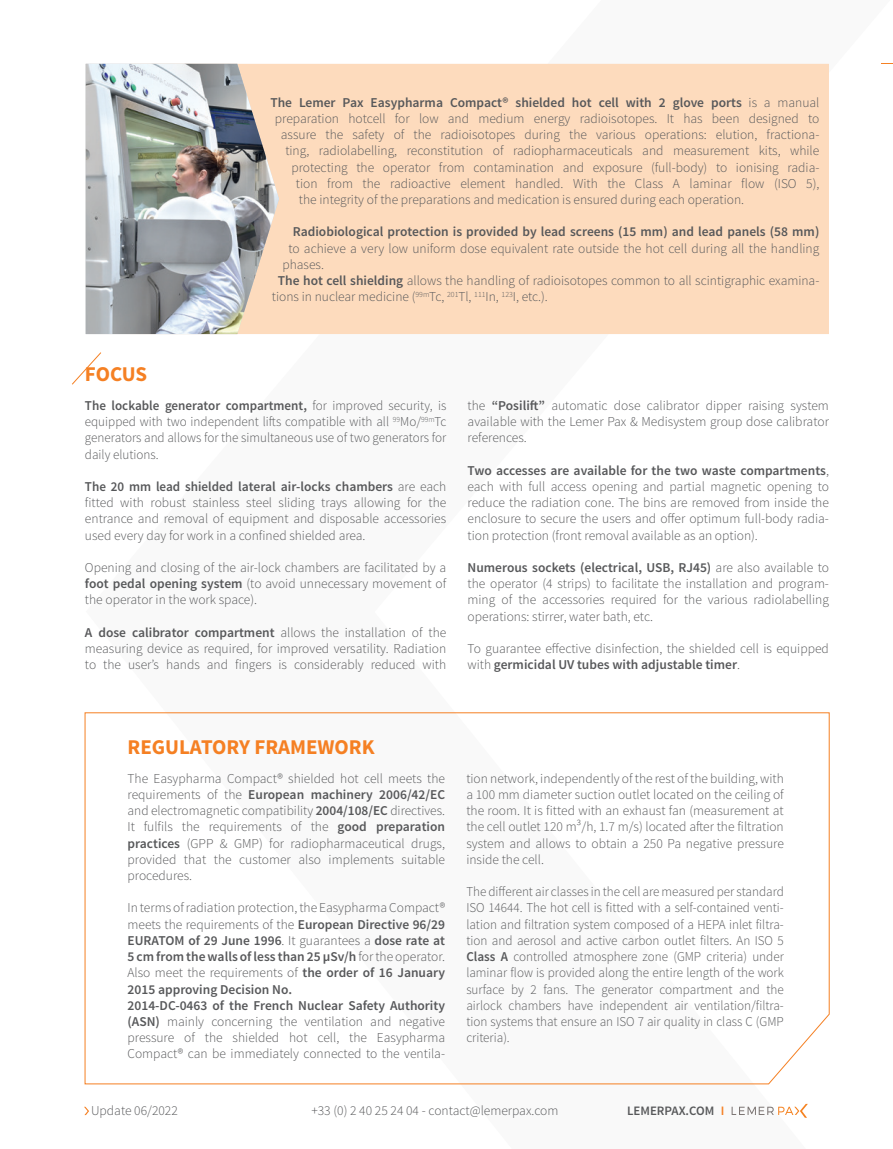
<style>
.page{position:relative;width:893px;height:1149px;background:#fff}
.page>*{position:absolute;margin:0;border:0;box-sizing:border-box;transform-origin:0 0}
.SOUS_TITRE{font:700 21px "Source Sans Pro";color:#f58023}
.TEXTE_COURANT{font:300 13.5px/16.2px "Source Sans Pro";color:#57585a;text-align:justify}
.TEXTE_COURANT-2{font:600 13.5px/16.2px "Source Sans Pro";color:#57585a}
.t1{font:600 12.9px "Source Sans Pro";color:#57585a}
.s1{font-weight:300}
.s2{font-weight:600}
.s3{color:#f58023}
</style>
<div class="page">
<div style="left:279px;top:64px;width:550px;height:270px;background:#fddbbd"></div>
<svg style="left:72px;top:352px;width:29px;height:33px"></svg>
<svg style="left:84px;top:712px;width:746px;height:372px"></svg>
<img style="left:86px;top:64px;width:193px;height:270px">
<svg style="left:732px;top:1103px;width:76px;height:14px"></svg>
<svg style="left:84px;top:1106px;width:5px;height:8px"></svg>
<p class="TEXTE_COURANT-2" style="left:270px;top:94px;width:551px">The Lemer Pax Easypharma Compact® shielded hot cell with 2 glove ports <span class="s1">is a manual</span></p>
<p class="TEXTE_COURANT" style="left:275px;top:110px;width:546px">preparation hotcell for low and medium energy radioisotopes. It has been designed to</p>
<p class="TEXTE_COURANT" style="left:281px;top:127px;width:540px">assure the safety of the radioisotopes during the various operations: elution, fractiona-</p>
<p class="TEXTE_COURANT" style="left:285px;top:143px;width:535px">ting, radiolabelling, reconstitution of radiopharmaceuticals and measurement kits, while</p>
<p class="TEXTE_COURANT" style="left:291px;top:159px;width:530px">protecting the operator from contamination and exposure (full-body) to ionising radia-</p>
<p class="TEXTE_COURANT" style="left:296px;top:175px;width:525px">tion from the radioactive element handled. With the Class A laminar flow (ISO 5),</p>
<p class="TEXTE_COURANT" style="left:299px;top:191px;width:447px">the integrity of the preparations and medication is ensured during each operation.</p>
<p class="TEXTE_COURANT-2" style="left:293px;top:224px;width:528px">Radiobiological protection is provided by lead screens (15 mm) and lead panels (58 mm)</p>
<p class="TEXTE_COURANT" style="left:288px;top:240px;width:532px">to achieve a very low uniform dose equivalent rate outside the hot cell during all the handling</p>
<p class="TEXTE_COURANT" style="left:282px;top:256px;width:43px">phases.</p>
<p class="TEXTE_COURANT" style="left:272px;top:272px;width:549px;text-indent:6px"><span class="s2">The hot cell shielding</span> allows the handling of radioisotopes common to all scintigraphic examina&shy;tions in nuclear medicine (<sup>99m</sup>Tc, <sup>201</sup>Tl, <sup>111</sup>In, <sup>123</sup>I, etc.).</p>
<p class="SOUS_TITRE" style="left:85px;top:360px;width:64px">FOCUS</p>
<p class="TEXTE_COURANT" style="left:85px;top:397px;width:363px"><span class="s2">The lockable generator compartment,</span> for improved security, is equipped with two independent lifts compatible with all <sup>99</sup>Mo/<sup>99m</sup>Tc generators and allows for the simultaneous use of two generators for daily elutions.</p>
<p class="TEXTE_COURANT" style="left:85px;top:478px;width:363px"><span class="s2">The 20 mm lead shielded lateral air-locks chambers</span> are each fitted with robust stainless steel sliding trays allowing for the entrance and removal of equipment and disposable accessories used every day for work in a confined shielded area.</p>
<p class="TEXTE_COURANT" style="left:85px;top:559px;width:363px">Opening and closing of the air-lock chambers are facilitated by a <span class="s2">foot pedal opening system</span> (to avoid unnecessary movement of the operator in the work space).</p>
<p class="TEXTE_COURANT" style="left:85px;top:624px;width:363px"><span class="s2">A dose calibrator compartment</span> allows the installation of the measuring device as required, for improved versatility. Radiation to the user’s hands and fingers is considerably reduced with</p>
<p class="TEXTE_COURANT" style="left:468px;top:397px;width:363px">the <span class="s2">“Posilift”</span> automatic dose calibrator dipper raising system available with the Lemer Pax &amp; Medisystem group dose calibrator references.</p>
<p class="TEXTE_COURANT" style="left:468px;top:462px;width:363px"><span class="s2">Two accesses are available for the two waste compartments</span>, each with full access opening and partial magnetic opening to reduce the radiation cone. The bins are removed from inside the enclosure to secure the users and offer optimum full-body radia&shy;tion protection (front removal available as an option).</p>
<p class="TEXTE_COURANT" style="left:468px;top:559px;width:363px"><span class="s2">Numerous sockets (electrical, USB, RJ45)</span> are also available to the operator (4 strips) to facilitate the installation and program&shy;ming of the accessories required for the various radiolabelling operations: stirrer, water bath, etc.</p>
<p class="TEXTE_COURANT" style="left:468px;top:640px;width:363px">To guarantee effective disinfection, the shielded cell is equipped with <span class="s2">germicidal UV tubes with adjustable timer</span>.</p>
<p class="SOUS_TITRE" style="left:128px;top:733px;width:249px">REGULATORY FRAMEWORK</p>
<p class="TEXTE_COURANT" style="left:128px;top:770px;width:319px">The Easypharma Compact® shielded hot cell meets the requirements of the <span class="s2">European machinery 2006/42/EC </span>and electromagnetic compatibility <span class="s2">2004/108/EC</span> directives.</p>
<p class="TEXTE_COURANT" style="left:128px;top:818px;width:319px">It fulfils the requirements of the <span class="s2">good preparation practices</span> (GPP &amp; GMP) for radiopharmaceutical drugs, provided that the customer also implements suitable procedures.</p>
<p class="TEXTE_COURANT" style="left:128px;top:899px;width:319px">In terms of radiation protection, the Easypharma Compact® meets the requirements of the <span class="s2">European Directive 96/29<br>EURATOM of 29 June 1996</span>. It guarantees a <span class="s2">dose rate at 5 cm from the walls of less than 25 µSv/h</span> for the operator.</p>
<p class="TEXTE_COURANT-2" style="left:128px;top:964px;width:319px"><span class="s1">Also meet the requirements of</span> the order of 16 January<br>2015 approving Decision No.</p>
<p class="TEXTE_COURANT" style="left:128px;top:996px;width:319px"><span class="s2">2014-DC-0463 of the French Nuclear Safety Authority (ASN)</span> mainly concerning the ventilation and negative pressure of the shielded hot cell, the Easypharma Compact® can be immediately connected to the ventila-</p>
<p class="TEXTE_COURANT" style="left:466px;top:770px;width:319px">tion network, independently of the rest of the building, with a 100 mm diameter suction outlet located on the ceiling of the room. It is fitted with an exhaust fan (measurement at the cell outlet 120 m³/h, 1.7 m/s) located after the filtration system and allows to obtain a 250 Pa negative pressure inside the cell.</p>
<p class="TEXTE_COURANT" style="left:466px;top:883px;width:319px">The different air classes in the cell are measured per standard ISO 14644. The hot cell is fitted with a self-contained venti&shy;lation and filtration system composed of a HEPA inlet filtra&shy;tion and aerosol and active carbon outlet filters. An ISO 5<br><span class="s2">Class A</span> controlled atmosphere zone (GMP criteria) under laminar flow is provided along the entire length of the work surface by 2 fans. The generator compartment and the airlock chambers have independent air ventilation/filtra&shy;tion systems that ensure an ISO 7 air quality in class C (GMP criteria).</p>
<p class="TEXTE_COURANT" style="left:91px;top:1102px;width:88px">Update 06/2022</p>
<p class="TEXTE_COURANT" style="left:311px;top:1102px;width:248px">+33 (0) 2 40 25 24 04 - contact@lemerpax.com</p>
<p class="t1" style="left:627px;top:1102px;width:99px">LEMERPAX.COM <span class="s3">I</span></p>
</div>
